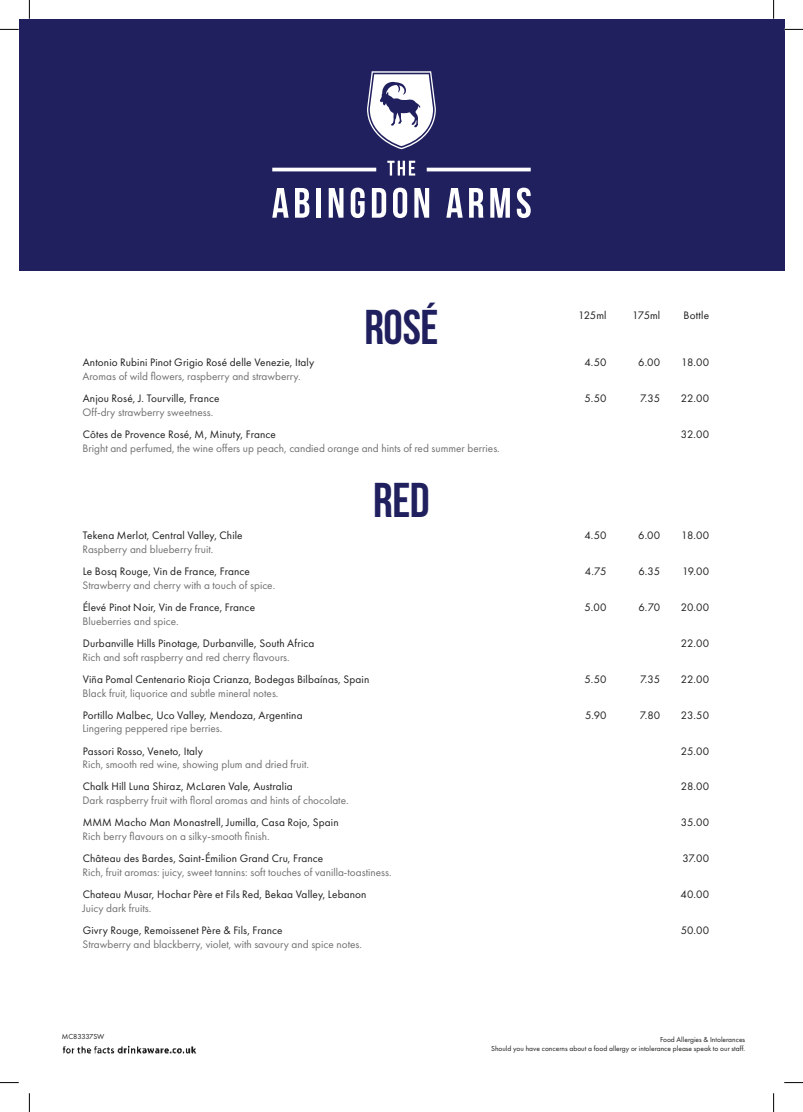
<style>
.page{position:relative;width:803px;height:1112px;background:#fff}
.page>*{position:absolute;margin:0;border:0;box-sizing:border-box;transform-origin:0 0}
.t1{font:700 48.75px "Bebas Neue";letter-spacing:-.01em;color:#21205f}
.t2{font:11.25px/22.1px "Futura PT";color:#70706f}
.t3{font:11.25px/22.1px "Futura PT";letter-spacing:.01em;color:#1d1d1b}
.t4{font:7.5px/9px "Futura PT";color:#1d1d1b;text-align:right}
.s1{font-family:"Expressions RDA";font-size:12.5px;color:#fff}
.s2{color:#1d1d1b}
.s3{color:#70706f}
</style>
<div class="page">
<div style="left:19px;top:19px;width:765px;height:251px;background:#21205f"></div>
<img style="left:62px;top:1045px;width:134px;height:8px">
<svg style="left:272px;top:188px;width:17px;height:30px"></svg>
<svg style="left:295px;top:188px;width:14px;height:30px"></svg>
<div style="left:316px;top:188px;width:5px;height:30px;background:#fff"></div>
<svg style="left:329px;top:188px;width:14px;height:30px"></svg>
<svg style="left:351px;top:188px;width:14px;height:30px"></svg>
<svg style="left:372px;top:188px;width:14px;height:30px"></svg>
<svg style="left:393px;top:188px;width:14px;height:30px"></svg>
<svg style="left:414px;top:188px;width:15px;height:30px"></svg>
<svg style="left:446px;top:188px;width:17px;height:30px"></svg>
<svg style="left:469px;top:188px;width:14px;height:30px"></svg>
<svg style="left:490px;top:188px;width:20px;height:30px"></svg>
<svg style="left:517px;top:188px;width:14px;height:30px"></svg>
<svg style="left:387px;top:161px;width:28px;height:14px"></svg>
<hr style="left:427px;top:168px;width:104px;height:3px;background:#fff">
<hr style="left:272px;top:168px;width:104px;height:3px;background:#fff">
<svg style="left:367px;top:71px;width:69px;height:78px"></svg>
<svg style="left:0;top:29px;width:19px;height:1px"></svg>
<svg style="left:784px;top:29px;width:19px;height:1px"></svg>
<svg style="left:0;top:1082px;width:19px;height:1px"></svg>
<svg style="left:784px;top:1082px;width:19px;height:1px"></svg>
<svg style="left:29px;top:0;width:1px;height:19px"></svg>
<svg style="left:29px;top:1093px;width:1px;height:18px"></svg>
<svg style="left:773px;top:0;width:1px;height:19px"></svg>
<svg style="left:773px;top:1093px;width:1px;height:18px"></svg>
<h1 class="t1" style="left:364px;top:300px;width:76px">ROSÉ</h1>
<p class="t3" style="left:578px;top:304px;width:30px">125ml</p>
<p class="t3" style="left:632px;top:304px;width:30px">175ml</p>
<p class="t3" style="left:683px;top:304px;width:27px">Bottle</p>
<p class="t3" style="left:67px;top:351px;width:249px"><span class="s1">i</span> Antonio Rubini Pinot Grigio Rosé delle Venezie, Italy</p>
<p class="t3" style="left:584px;top:351px;width:24px">4.50</p>
<p class="t3" style="left:638px;top:351px;width:24px">6.00</p>
<p class="t3" style="left:681px;top:351px;width:29px">18.00</p>
<p class="t2" style="left:66px;top:365px;width:236px;text-indent:16px">Aromas of wild flowers, raspberry and strawberry. <span class="s1">o</span> <span class="s2">Anjou Rosé, J. Tourville, France</span></p>
<p class="t3" style="left:585px;top:387px;width:23px">5.50</p>
<p class="t3" style="left:640px;top:387px;width:22px">7.35</p>
<p class="t3" style="left:681px;top:387px;width:30px">22.00</p>
<p class="t3" style="left:67px;top:401px;width:211px;text-indent:16px"><span class="s3">Off-dry strawberry sweetness.<br></span><span class="s1">i</span> Côtes de Provence Rosé, M, Minuty, France</p>
<p class="t3" style="left:681px;top:423px;width:30px">32.00</p>
<p class="t2" style="left:83px;top:436px;width:419px">Bright and perfumed, the wine offers up peach, candied orange and hints of red summer berries.</p>
<h1 class="t1" style="left:373px;top:473px;width:58px">RED</h1>
<p class="t3" style="left:68px;top:524px;width:176px"><span class="s1">f</span> Tekena Merlot, Central Valley, Chile</p>
<p class="t3" style="left:584px;top:524px;width:24px">4.50</p>
<p class="t3" style="left:638px;top:524px;width:24px">6.00</p>
<p class="t3" style="left:681px;top:524px;width:29px">18.00</p>
<p class="t3" style="left:66px;top:538px;width:185px;text-indent:16px"><span class="s3">Raspberry and blueberry fruit.<br></span><span class="s1">e</span> Le Bosq Rouge, Vin de France, France</p>
<p class="t3" style="left:585px;top:560px;width:23px">4.75</p>
<p class="t3" style="left:638px;top:560px;width:23px">6.35</p>
<p class="t3" style="left:682px;top:560px;width:28px">19.00</p>
<p class="t2" style="left:68px;top:574px;width:209px;text-indent:15px">Strawberry and cherry with a touch of spice. <span class="s1">f</span> <span class="s2">Élevé Pinot Noir, Vin de France, France</span></p>
<p class="t3" style="left:68px;top:609px;width:248px;text-indent:15px"><span class="s3">Blueberries and spice.<br></span><span class="s1">f</span> Durbanville Hills Pinotage, Durbanville, South Africa</p>
<p class="t3" style="left:68px;top:645px;width:303px;text-indent:15px"><span class="s3">Rich and soft raspberry and red cherry flavours.<br></span><span class="s1">f</span> Viña Pomal Centenario Rioja Crianza, Bodegas Bilbaínas, Spain</p>
<p class="t2" style="left:68px;top:681px;width:236px;text-indent:14px">Black fruit, liquorice and subtle mineral notes.<br><span class="s1">g</span> <span class="s2">Portillo Malbec, Uco Valley, Mendoza, Argentina</span></p>
<p class="t2" style="left:68px;top:717px;width:155px;text-indent:14px">Lingering peppered ripe berries. <span class="s1">g</span> <span class="s2">Passori Rosso, Veneto, Italy</span></p>
<p class="t2" style="left:68px;top:753px;width:242px;text-indent:14px">Rich, smooth red wine, showing plum and dried fruit. <span class="s1">g</span> <span class="s2">Chalk Hill Luna Shiraz, McLaren Vale, Australia</span></p>
<p class="t2" style="left:68px;top:789px;width:282px;text-indent:15px">Dark raspberry fruit with floral aromas and hints of chocolate. <span class="s1">f</span> <span class="s2">MMM Macho Man Monastrell, Jumilla, Casa Rojo, Spain</span></p>
<p class="t3" style="left:68px;top:824px;width:257px;text-indent:14px"><span class="s3">Rich berry flavours on a silky-smooth finish.<br></span><span class="s1">p</span> Château des Bardes, Saint-Émilion Grand Cru, France</p>
<p class="t2" style="left:68px;top:860px;width:325px;text-indent:14px">Rich, fruit aromas: juicy, sweet tannins: soft touches of vanilla-toastiness. <span class="s1">h</span> <span class="s2">Chateau Musar, Hochar Père et Fils Red, Bekaa Valley, Lebanon</span></p>
<p class="t3" style="left:68px;top:896px;width:216px;text-indent:14px"><span class="s3">Juicy dark fruits.<br></span><span class="s1">p</span> Givry Rouge, Remoissenet Père &amp; Fils, France</p>
<p class="t2" style="left:83px;top:932px;width:281px">Strawberry and blackberry, violet, with savoury and spice notes.</p>
<p class="t4" style="left:62px;top:1031px;width:44px">MC83337SW</p>
<p class="t3" style="left:585px;top:596px;width:23px">5.00</p>
<p class="t3" style="left:638px;top:596px;width:23px">6.70</p>
<p class="t3" style="left:681px;top:596px;width:30px">20.00</p>
<p class="t3" style="left:681px;top:632px;width:30px">22.00</p>
<p class="t3" style="left:585px;top:667px;width:23px">5.50</p>
<p class="t3" style="left:640px;top:667px;width:22px">7.35</p>
<p class="t3" style="left:681px;top:667px;width:30px">22.00</p>
<p class="t3" style="left:585px;top:703px;width:23px">5.90</p>
<p class="t3" style="left:640px;top:703px;width:22px">7.80</p>
<p class="t3" style="left:681px;top:703px;width:30px">23.50</p>
<p class="t3" style="left:681px;top:739px;width:30px">25.00</p>
<p class="t3" style="left:681px;top:775px;width:30px">28.00</p>
<p class="t3" style="left:681px;top:811px;width:30px">35.00</p>
<p class="t3" style="left:682px;top:847px;width:28px">37.00</p>
<p class="t3" style="left:680px;top:882px;width:30px">40.00</p>
<p class="t3" style="left:681px;top:918px;width:30px">50.00</p>
<p class="t4" style="left:491px;top:1035px;width:256px">Food Allergies &amp; Intolerances<br>Should you have concerns about a food allergy or intolerance please speak to our staff.</p>
</div>
